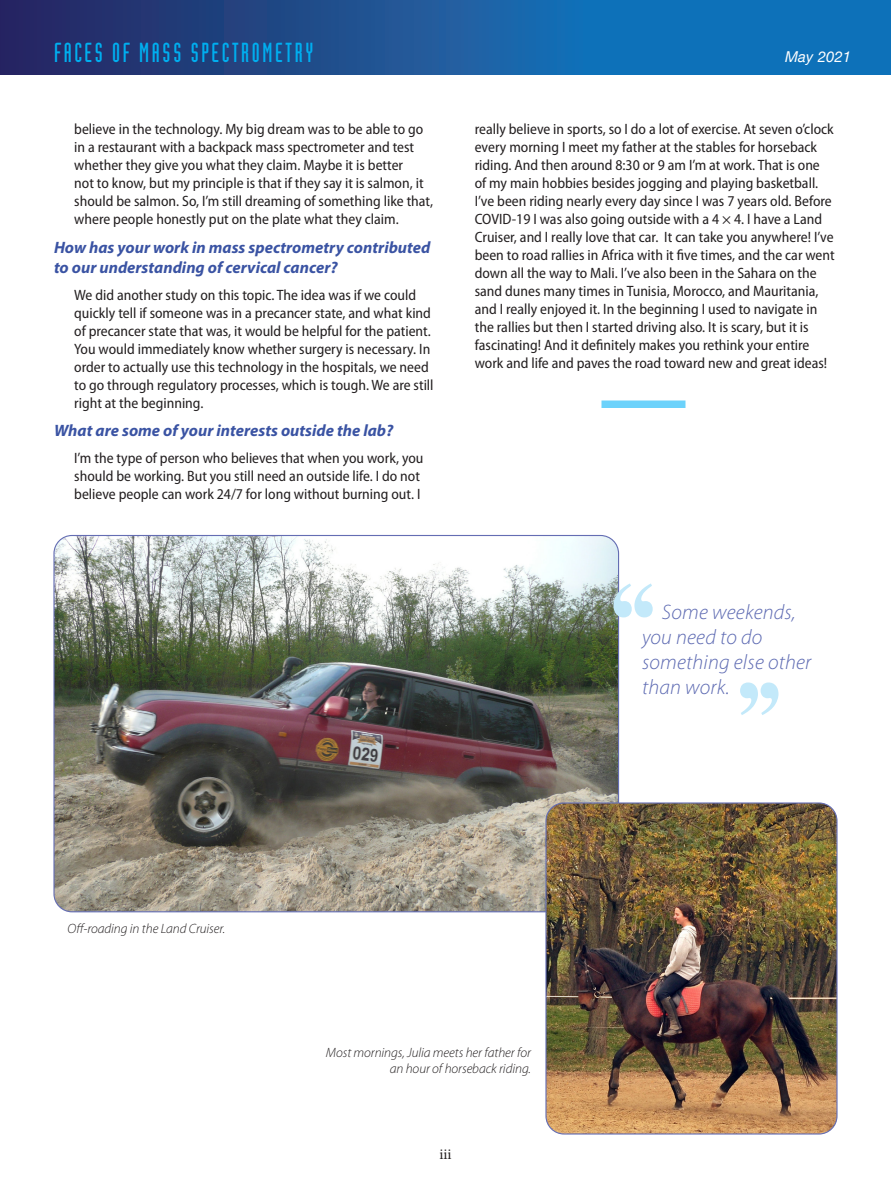
<style>
.page{position:relative;width:891px;height:1188px;background:#fff}
.page>*{position:absolute;margin:0;border:0;box-sizing:border-box;transform-origin:0 0}
.t1{font:27px "Industria Solid";letter-spacing:.1em;color:#00aeef}
.t2{font:italic 300 21px/25.2px "Myriad Pro";letter-spacing:.01em;color:#5d6ab2}
.t3{font:italic 700 16.5px/19.8px "Myriad Pro";color:#3a53a3}
.t4{font:semi-condensed 15px/18px "Myriad Pro";color:#231f20}
.t5{font:italic 15px "Helvetica Neue";letter-spacing:.005em;color:#fff}
.t6{font:15px "Minion Pro";color:#231f20}
.t7{font:italic 300 13.5px/16.2px "Myriad Pro";letter-spacing:-.005em;color:#231f20;text-align:right}
</style>
<div class="page">
<svg style="left:0;top:0;width:891px;height:75px;background:#195799"></svg>
<div style="left:602px;top:400px;width:84px;height:8px;background:#6cd2fb"></div>
<img style="left:55px;top:536px;width:564px;height:376px">
<img style="left:546px;top:803px;width:290px;height:330px">
<div style="left:545px;top:802px;width:293px;height:333px;border:1px solid #646db3;border-radius:18px"></div>
<svg style="left:740px;top:683px;width:38px;height:32px"></svg>
<svg style="left:614px;top:584px;width:39px;height:33px"></svg>
<p class="t1" style="left:54px;top:38px;width:261px">FACES OF MASS SPECTROMETRY</p>
<p class="t5" style="left:785px;top:46px;width:68px">May 2021</p>
<p class="t4" style="left:74px;top:120px;width:360px">believe in the technology. My big dream was to be able to go in a restaurant with a backpack mass spectrometer and test whether they give you what they claim. Maybe it is better<br>not to know, but my principle is that if they say it is salmon, it should be salmon. So, I’m still dreaming of something like that, where people honestly put on the plate what they claim.</p>
<p class="t3" style="left:54px;top:237px;width:378px">How has your work in mass spectrometry contributed to our understanding of cervical cancer?</p>
<p class="t4" style="left:74px;top:285px;width:361px">We did another study on this topic. The idea was if we could quickly tell if someone was in a precancer state, and what kind of precancer state that was, it would be helpful for the patient.<br>You would immediately know whether surgery is necessary. In order to actually use this technology in the hospitals, we need to go through regulatory processes, which is tough. We are still right at the beginning.</p>
<p class="t3" style="left:54px;top:420px;width:341px">What are some of your interests outside the lab?</p>
<p class="t4" style="left:74px;top:449px;width:351px">I’m the type of person who believes that when you work, you should be working. But you still need an outside life. I do not believe people can work 24/7 for long without burning out. I</p>
<p class="t4" style="left:475px;top:120px;width:361px">really believe in sports, so I do a lot of exercise. At seven o’clock every morning I meet my father at the stables for horseback riding. And then around 8:30 or 9 am I’m at work. That is one of my main hobbies besides jogging and playing basketball.<br>I’ve been riding nearly every day since I was 7 years old. Before COVID-19 I was also going outside with a 4 × 4. I have a Land Cruiser, and I really love that car. It can take you anywhere! I’ve been to road rallies in Africa with it five times, and the car went down all the way to Mali. I’ve also been in the Sahara on the sand dunes many times in Tunisia, Morocco, and Mauritania, and I really enjoyed it. In the beginning I used to navigate in the rallies but then I started driving also. It is scary, but it is fascinating! And it definitely makes you rethink your entire work and life and paves the road toward new and great ideas!</p>
<p class="t2" style="left:642px;top:599px;width:171px;text-indent:20px">Some weekends, you need to do something else other than work.</p>
<p class="t7" style="left:68px;top:920px;width:159px">Off-roading in the Land Cruiser.</p>
<p class="t7" style="left:326px;top:1044px;width:207px">Most mornings, Julia meets her father for an hour of horseback riding.</p>
<p class="t6" style="left:439px;top:1144px;width:14px">iii</p>
</div>
